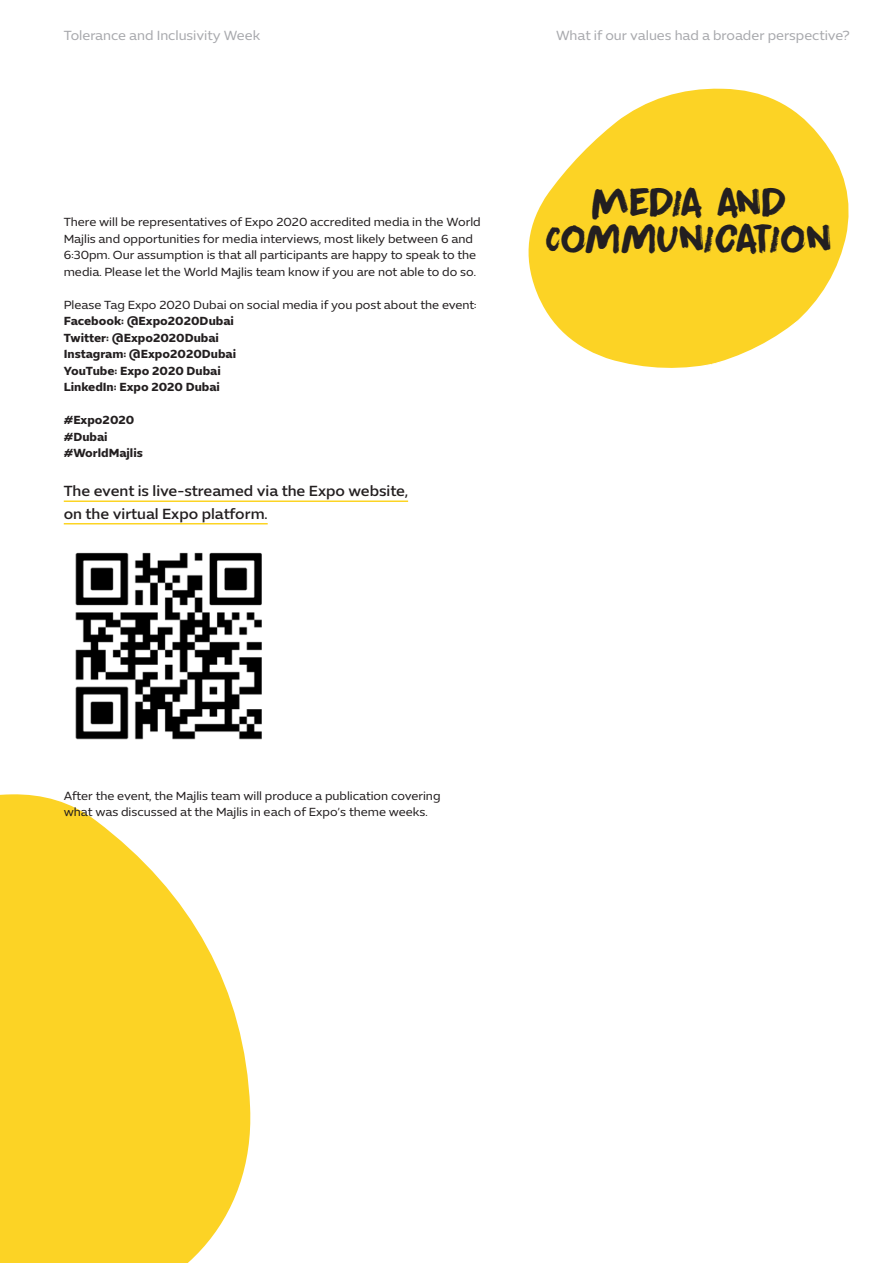
<style>
.page{position:relative;width:893px;height:1263px;background:#fff}
.page>*{position:absolute;margin:0;border:0;box-sizing:border-box;transform-origin:0 0}
.t1{font:40.5px/36px "Apex Brush DEMO";letter-spacing:-.02em;color:#231f20;text-align:center}
.Intro{font:500 15px "Expo Sans Std";color:#231f20}
.t2{font:13.5px "Expo Sans Std";color:#a8a9ad}
.Intro-2{font:12px/16.5px "Expo Sans Std";color:#231f20}
.Intro-3{font:700 12px "Expo Sans Std";color:#231f20}
</style>
<div class="page">
<svg style="left:0;top:794px;width:251px;height:469px;fill:#fcd325"></svg>
<svg style="left:528px;top:88px;width:321px;height:280px;fill:#fcd325"></svg>
<hr style="left:64px;top:500px;width:344px;height:2px;background:#fcd424">
<hr style="left:64px;top:523px;width:204px;height:1px;background:#fcd424">
<img style="left:75px;top:552px;width:187px;height:188px">
<p class="t2" style="left:64px;top:27px;width:198px">Tolerance and Inclusivity Week</p>
<p class="t2" style="left:556px;top:27px;width:295px">What if our values had a broader perspective?</p>
<p class="Intro-2" style="left:64px;top:214px;width:418px">There will be representatives of Expo 2020 accredited media in the World Majlis and opportunities for media interviews, most likely between 6 and 6:30pm. Our assumption is that all participants are happy to speak to the media. Please let the World Majlis team know if you are not able to do so.</p>
<p class="Intro-2" style="left:64px;top:296px;width:414px">Please Tag Expo 2020 Dubai on social media if you post about the event:</p>
<p class="Intro-3" style="left:64px;top:314px;width:172px">Facebook: @Expo2020Dubai</p>
<p class="Intro-3" style="left:64px;top:330px;width:157px">Twitter: @Expo2020Dubai</p>
<p class="Intro-3" style="left:64px;top:347px;width:174px">Instagram: @Expo2020Dubai</p>
<p class="Intro-3" style="left:64px;top:363px;width:159px">YouTube: Expo 2020 Dubai</p>
<p class="Intro-3" style="left:64px;top:380px;width:158px">LinkedIn: Expo 2020 Dubai</p>
<p class="Intro-3" style="left:64px;top:413px;width:72px">#Expo2020</p>
<p class="Intro-3" style="left:64px;top:429px;width:45px">#Dubai</p>
<p class="Intro-3" style="left:64px;top:446px;width:81px">#WorldMajlis</p>
<p class="Intro" style="left:64px;top:482px;width:346px">The event is live-streamed via the Expo website,</p>
<p class="Intro" style="left:64px;top:505px;width:205px">on the virtual Expo platform.</p>
<p class="t1" style="left:545px;top:184px;width:288px">Media and<br>Communication</p>
<p class="Intro-2" style="left:64px;top:787px;width:378px">After the event, the Majlis team will produce a publication covering what was discussed at the Majlis in each of Expo’s theme weeks.</p>
</div>
